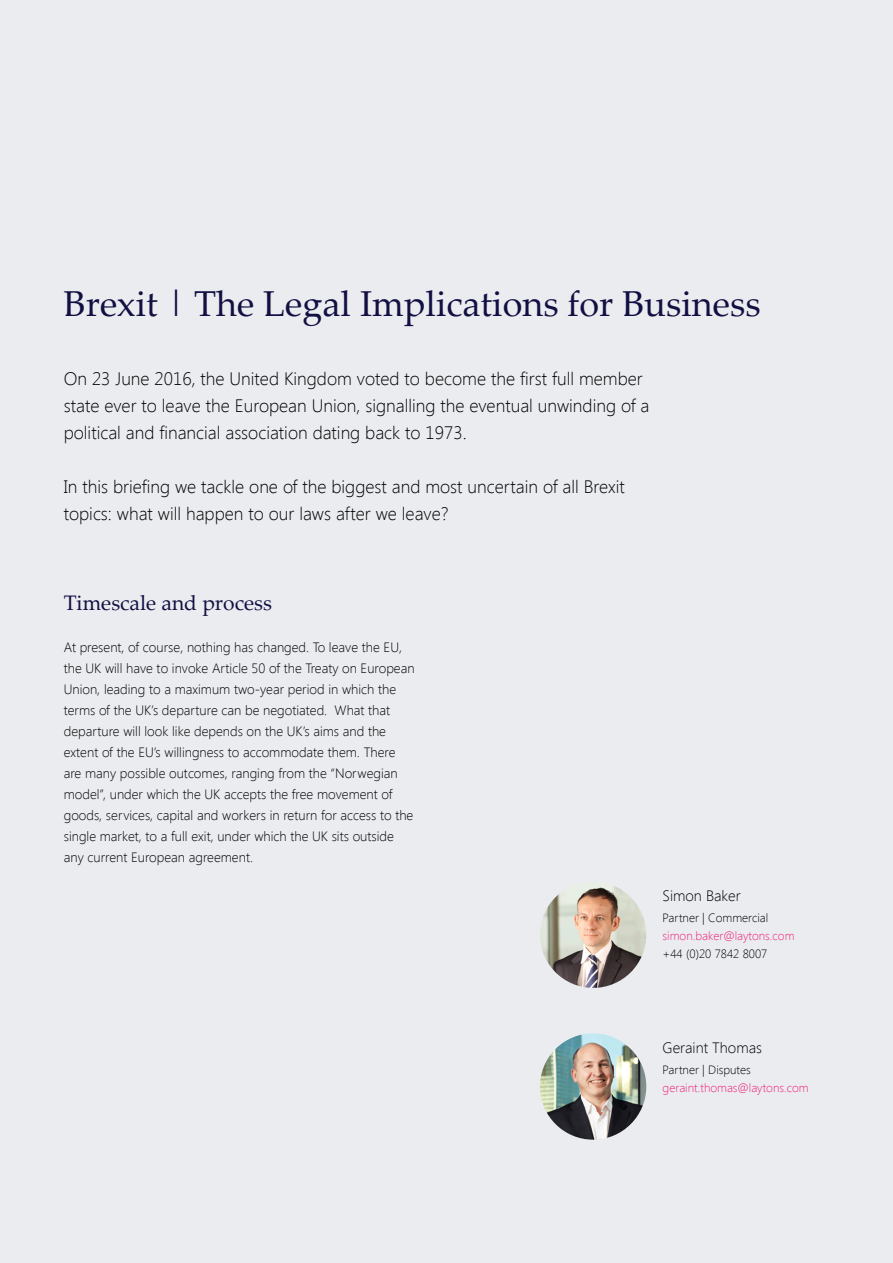
<style>
.page{position:relative;width:893px;height:1263px;background:#ebecf0}
.page>*{position:absolute;margin:0;border:0;box-sizing:border-box;transform-origin:0 0}
.t1{font:36px "Palatino Linotype";color:#121042}
.t2{font:21px "Palatino Linotype";color:#121042}
.t3{font:300 18px/27px "Segoe UI";color:#000}
.t4{font:300 15px "Segoe UI";color:#000}
.t5{font:300 13.5px/21px "Segoe UI";color:#000}
.t6{font:300 12px "Segoe UI";color:#000}
.t7{font:300 12px "Segoe UI";color:#ed207a}
</style>
<div class="page">
<img style="left:540px;top:881px;width:106px;height:107px;border-radius:53px">
<img style="left:540px;top:1033px;width:106px;height:107px;border-radius:53px">
<h1 class="t1" style="left:64px;top:278px;width:698px">Brexit | The Legal Implications for Business</h1>
<h3 class="t3" style="left:64px;top:364px;width:587px">On 23 June 2016, the United Kingdom voted to become the first full member state ever to leave the European Union, signalling the eventual unwinding of a political and financial association dating back to 1973.</h3>
<h3 class="t3" style="left:64px;top:472px;width:563px">In this briefing we tackle one of the biggest and most uncertain of all Brexit topics: what will happen to our laws after we leave?</h3>
<h2 class="t2" style="left:64px;top:588px;width:210px">Timescale and process</h2>
<p class="t5" style="left:64px;top:636px;width:352px">At present, of course, nothing has changed. To leave the EU, the UK will have to invoke Article 50 of the Treaty on European Union, leading to a maximum two-year period in which the terms of the UK’s departure can be negotiated. What that departure will look like depends on the UK’s aims and the extent of the EU’s willingness to accommodate them. There are many possible outcomes, ranging from the “Norwegian model”, under which the UK accepts the free movement of goods, services, capital and workers in return for access to the single market, to a full exit, under which the UK sits outside any current European agreement.</p>
<p class="t4" style="left:663px;top:886px;width:80px">Simon Baker</p>
<p class="t6" style="left:663px;top:910px;width:107px">Partner | Commercial</p>
<p class="t7" style="left:663px;top:928px;width:133px">simon.baker@laytons.com</p>
<p class="t6" style="left:663px;top:946px;width:106px">+44 (0)20 7842 8007</p>
<p class="t4" style="left:663px;top:1037px;width:101px">Geraint Thomas</p>
<p class="t6" style="left:663px;top:1061px;width:90px">Partner | Disputes</p>
<p class="t7" style="left:663px;top:1079px;width:148px">geraint.thomas@laytons.com</p>
</div>
